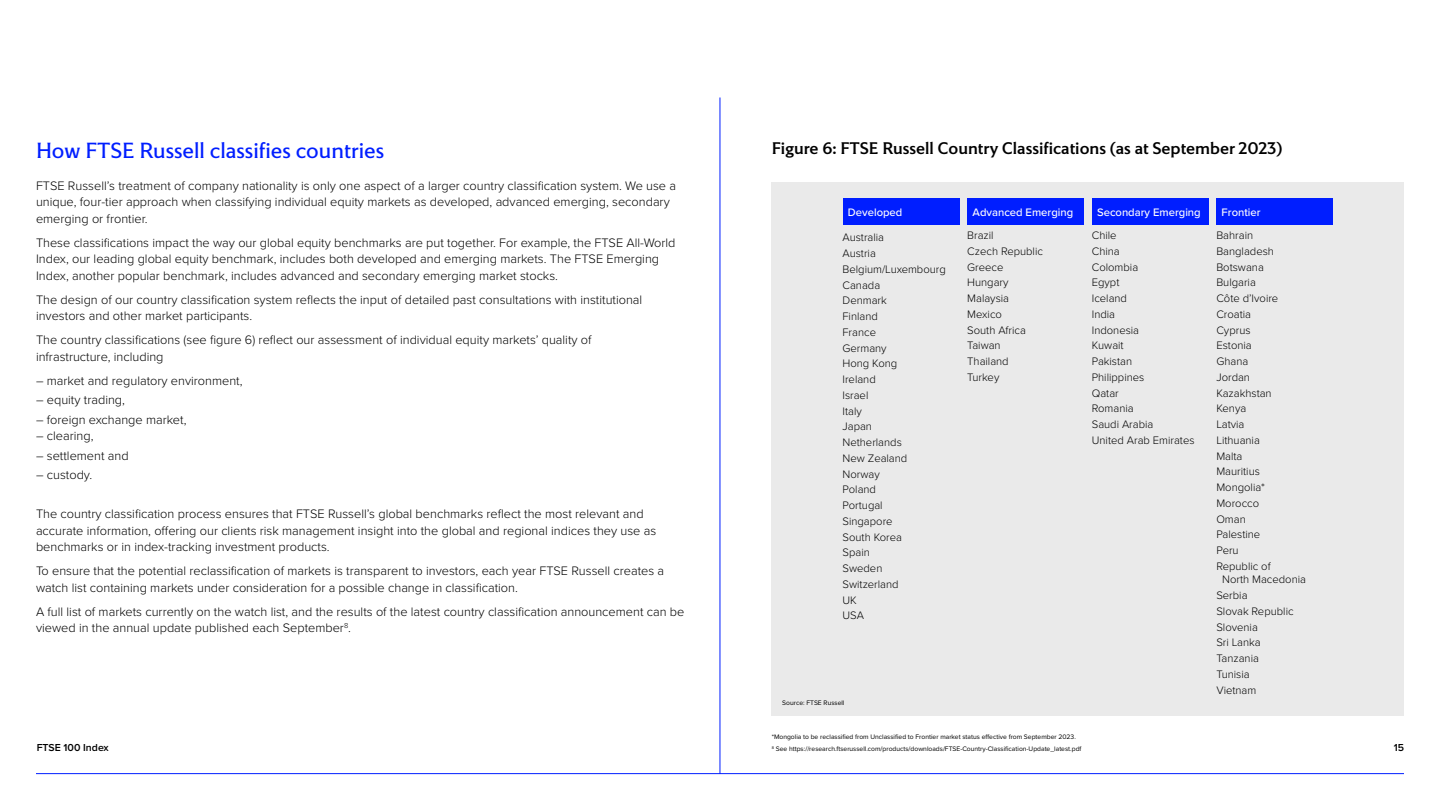
<style>
.page{position:relative;width:1440px;height:810px;background:#fff}
.page>*{position:absolute;margin:0;border:0;box-sizing:border-box;transform-origin:0 0}
.t1{font:22.5px "LSEG Motto";color:#001eff}
.t2{font:500 17.25px "LSEG Motto";color:#000}
.t3{font:300 12.75px/16.5px "Proxima Nova";color:#000}
.t4{font:300 11.25px/15.8px "Proxima Nova";color:#000}
.t5{font:500 11.25px "Proxima Nova";color:#fff}
.t6{font:600 10.5px "Proxima Nova";color:#000}
.t7{font:6.75px "Proxima Nova";color:#000}
</style>
<div class="page">
<hr style="left:36px;top:773px;width:1368px;height:1px;background:#001eff">
<hr style="left:720px;top:98px;width:1px;height:676px;background:#001eff">
<div style="left:772px;top:182px;width:632px;height:534px;background:#eaeaea"></div>
<div style="left:843px;top:198px;width:116px;height:27px;background:#001eff"></div>
<div style="left:967px;top:198px;width:117px;height:27px;background:#001eff"></div>
<div style="left:1092px;top:198px;width:117px;height:27px;background:#001eff"></div>
<div style="left:1216px;top:198px;width:117px;height:27px;background:#001eff"></div>
<h1 class="t1" style="left:36px;top:137px;width:350px">How FTSE Russell classifies countries</h1>
<p class="t3" style="left:36px;top:176px;width:642px">FTSE Russell’s treatment of company nationality is only one aspect of a larger country classification system. We use a unique, four-tier approach when classifying individual equity markets as developed, advanced emerging, secondary emerging or frontier.</p>
<p class="t3" style="left:36px;top:233px;width:641px">These classifications impact the way our global equity benchmarks are put together. For example, the FTSE All-World<br>Index, our leading global equity benchmark, includes both developed and emerging markets. The FTSE Emerging<br>Index, another popular benchmark, includes advanced and secondary emerging market stocks.</p>
<p class="t3" style="left:36px;top:290px;width:608px">The design of our country classification system reflects the input of detailed past consultations with institutional investors and other market participants.</p>
<p class="t3" style="left:36px;top:331px;width:557px">The country classifications (see figure 6) reflect our assessment of individual equity markets’ quality of infrastructure, including</p>
<p class="t3" style="left:36px;top:371px;width:208px">– market and regulatory environment,</p>
<p class="t3" style="left:36px;top:391px;width:91px">– equity trading,</p>
<p class="t3" style="left:36px;top:410px;width:152px">– foreign exchange market,</p>
<p class="t3" style="left:36px;top:427px;width:59px">– clearing,</p>
<p class="t3" style="left:36px;top:446px;width:94px">– settlement and</p>
<p class="t3" style="left:36px;top:466px;width:58px">– custody.</p>
<p class="t3" style="left:36px;top:505px;width:622px">The country classification process ensures that FTSE Russell’s global benchmarks reflect the most relevant and accurate information, offering our clients risk management insight into the global and regional indices they use as benchmarks or in index-tracking investment products.</p>
<p class="t3" style="left:36px;top:562px;width:630px">To ensure that the potential reclassification of markets is transparent to investors, each year FTSE Russell creates a watch list containing markets under consideration for a possible change in classification.</p>
<p class="t3" style="left:36px;top:602px;width:650px">A full list of markets currently on the watch list, and the results of the latest country classification announcement can be viewed in the annual update published each September<sup>8</sup>.</p>
<h2 class="t2" style="left:772px;top:138px;width:512px">Figure 6: FTSE Russell Country Classifications (as at September 2023)</h2>
<p class="t5" style="left:848px;top:203px;width:56px">Developed</p>
<p class="t5" style="left:973px;top:203px;width:102px">Advanced Emerging</p>
<p class="t5" style="left:1097px;top:203px;width:105px">Secondary Emerging</p>
<p class="t5" style="left:1222px;top:203px;width:40px">Frontier</p>
<p class="t4" style="left:843px;top:229px;width:105px">Australia<br>Austria<br>Belgium/Luxembourg<br>Canada<br>Denmark<br>Finland<br>France<br>Germany<br>Hong Kong<br>Ireland<br>Israel<br>Italy<br>Japan<br>Netherlands<br>New Zealand<br>Norway<br>Poland<br>Portugal<br>Singapore<br>South Korea<br>Spain<br>Sweden<br>Switzerland<br>UK<br>USA</p>
<p class="t4" style="left:967px;top:227px;width:77px">Brazil<br>Czech Republic<br>Greece<br>Hungary<br>Malaysia<br>Mexico<br>South Africa<br>Taiwan<br>Thailand<br>Turkey</p>
<p class="t4" style="left:1092px;top:227px;width:104px">Chile<br>China<br>Colombia<br>Egypt<br>Iceland<br>India<br>Indonesia<br>Kuwait<br>Pakistan<br>Philippines<br>Qatar<br>Romania<br>Saudi Arabia<br>United Arab Emirates</p>
<p class="t4" style="left:1216px;top:227px;width:63px">Bahrain<br>Bangladesh<br>Botswana<br>Bulgaria<br>Côte d’Ivoire<br>Croatia<br>Cyprus<br>Estonia<br>Ghana<br>Jordan<br>Kazakhstan<br>Kenya<br>Latvia<br>Lithuania<br>Malta<br>Mauritius<br>Mongolia*<br>Morocco<br>Oman<br>Palestine<br>Peru<br>Republic of</p>
<p class="t4" style="left:1216px;top:571px;width:91px;text-indent:6px">North Macedonia<br>Serbia<br>Slovak Republic<br>Slovenia<br>Sri Lanka<br>Tanzania<br>Tunisia<br>Vietnam</p>
<p class="t7" style="left:782px;top:698px;width:64px">Source: FTSE Russell</p>
<p class="t7" style="left:772px;top:732px;width:306px">*Mongolia to be reclassified from Unclassified to Frontier market status effective from September 2023.</p>
<p class="t6" style="left:37px;top:740px;width:73px">FTSE 100 Index</p>
<p class="t6" style="left:1394px;top:740px;width:12px">15</p>
<p class="t7" style="left:772px;top:744px;width:311px"><sup>8</sup> See https://research.ftserussell.com/products/downloads/FTSE-Country-Classification-Update_latest.pdf</p>
</div>
